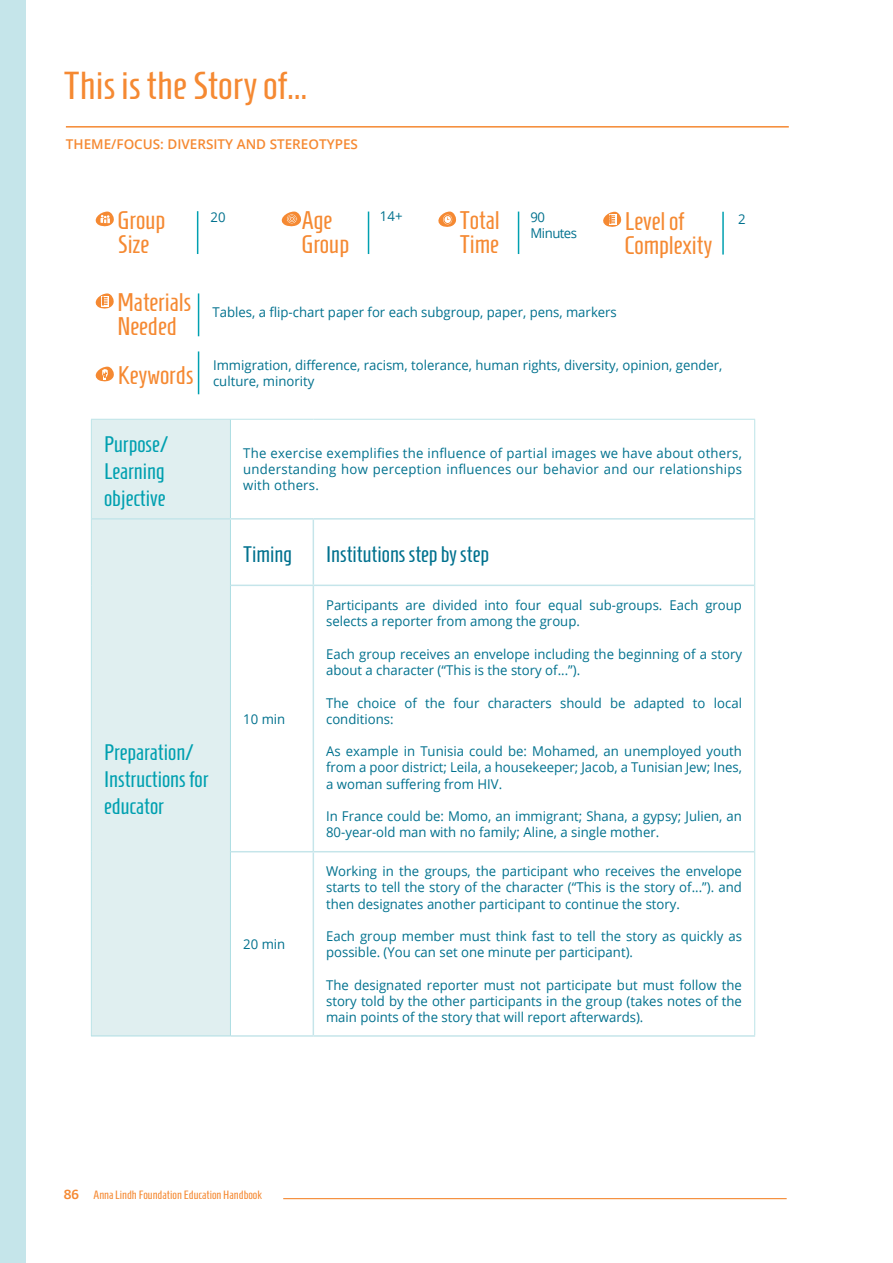
<style>
.page{position:relative;width:893px;height:1263px;background:#fff}
.page>*{position:absolute;margin:0;border:0;box-sizing:border-box;transform-origin:0 0}
.t1{font:39px "Homenaje";color:#f58932}
.t2{font:25.5px/24px "Homenaje";color:#f58932}
.t3{font:22.5px/27px "Homenaje";color:#00a0b0}
.t4{font:22.5px "Homenaje";color:#00718e}
.t5{font:13.5px/16.2px "Open Sans";color:#00718e}
.t6{font:600 13.5px "Open Sans";color:#f58932}
.t7{font:13.5px/16.2px "Open Sans";letter-spacing:-.04em;color:#00718e}
.t8{font:12px "Homenaje";color:#f58932}
.s1{font-family:"Euphemia UCAS";font-weight:700}
</style>
<div class="page">
<hr style="left:66px;top:126px;width:723px;height:2px;background:#f58932">
<div style="left:92px;top:420px;width:138px;height:616px;background:#e0eff0"></div>
<hr style="left:91px;top:419px;width:139px;height:1px;background:#bde4e8">
<hr style="left:91px;top:420px;width:1px;height:99px;background:#bde4e8">
<hr style="left:230px;top:419px;width:83px;height:1px;background:#bde4e8">
<hr style="left:313px;top:419px;width:442px;height:1px;background:#bde4e8">
<hr style="left:754px;top:420px;width:1px;height:99px;background:#bde4e8">
<hr style="left:91px;top:519px;width:1px;height:66px;background:#bde4e8">
<hr style="left:91px;top:585px;width:1px;height:267px;background:#bde4e8">
<hr style="left:91px;top:852px;width:1px;height:184px;background:#bde4e8">
<hr style="left:754px;top:519px;width:1px;height:66px;background:#bde4e8">
<hr style="left:754px;top:585px;width:1px;height:267px;background:#bde4e8">
<hr style="left:754px;top:852px;width:1px;height:183px;background:#bde4e8">
<hr style="left:230px;top:420px;width:1px;height:98px;background:#aedee3">
<hr style="left:230px;top:520px;width:1px;height:65px;background:#aedee3">
<hr style="left:230px;top:585px;width:1px;height:267px;background:#aedee3">
<hr style="left:230px;top:852px;width:1px;height:184px;background:#aedee3">
<hr style="left:91px;top:1036px;width:140px;height:1px;background:#aedee3">
<hr style="left:313px;top:520px;width:1px;height:65px;background:#c5e5ea">
<hr style="left:313px;top:586px;width:1px;height:265px;background:#c5e5ea">
<hr style="left:313px;top:852px;width:1px;height:183px;background:#c5e5ea">
<hr style="left:92px;top:518px;width:138px;height:2px;background:#c5e5ea">
<hr style="left:230px;top:518px;width:83px;height:2px;background:#c5e5ea">
<hr style="left:313px;top:518px;width:441px;height:2px;background:#c5e5ea">
<hr style="left:231px;top:585px;width:82px;height:1px;background:#c5e5ea">
<hr style="left:313px;top:585px;width:441px;height:1px;background:#c5e5ea">
<hr style="left:231px;top:851px;width:82px;height:1px;background:#c5e5ea">
<hr style="left:313px;top:851px;width:441px;height:1px;background:#c5e5ea">
<hr style="left:231px;top:1035px;width:82px;height:2px;background:#c5e5ea">
<hr style="left:313px;top:1035px;width:442px;height:2px;background:#c5e5ea">
<hr style="left:197px;top:211px;width:1px;height:43px;background:#00a0b0">
<svg style="left:95px;top:211px;width:19px;height:16px"></svg>
<svg style="left:281px;top:211px;width:21px;height:16px"></svg>
<hr style="left:368px;top:212px;width:1px;height:42px;background:#00a0b0">
<hr style="left:518px;top:212px;width:1px;height:42px;background:#00a0b0">
<svg style="left:438px;top:211px;width:19px;height:16px"></svg>
<svg style="left:603px;top:212px;width:19px;height:15px"></svg>
<hr style="left:722px;top:212px;width:2px;height:43px;background:#00a0b0">
<svg style="left:95px;top:293px;width:19px;height:16px"></svg>
<svg style="left:95px;top:366px;width:19px;height:16px"></svg>
<hr style="left:198px;top:293px;width:1px;height:43px;background:#00a0b0">
<hr style="left:198px;top:351px;width:1px;height:43px;background:#00a0b0">
<div style="left:0;top:0;width:26px;height:1263px;background:#c5e5ea"></div>
<hr style="left:283px;top:1198px;width:504px;height:1px;background:#f58932">
<h1 class="t1" style="left:64px;top:64px;width:245px">This is the Story of...</h1>
<p class="t6" style="left:66px;top:134px;width:10px">THEME</p>
<p class="t6" style="left:111px;top:134px;width:15px">/FOC</p>
<p class="t6" style="left:143px;top:134px;width:43px">US: DIVERSITY</p>
<p class="t6" style="left:237px;top:134px;width:11px">AND</p>
<p class="t6" style="left:270px;top:134px;width:9px">STEREOTYPES</p>
<p class="t5" style="left:380px;top:207px;width:25px">14+</p>
<p class="t7" style="left:531px;top:208px;width:48px">90<br>Minutes</p>
<p class="t5" style="left:738px;top:210px;width:9px">2</p>
<h2 class="t2" style="left:118px;top:209px;width:49px">Group<br>Size</h2>
<h2 class="t2" style="left:460px;top:209px;width:42px">Total<br>Time</h2>
<h2 class="t2" style="left:625px;top:209px;width:89px">Level of<br>Complexity</h2>
<h2 class="t2" style="left:302px;top:209px;width:49px">Age<br>Group</h2>
<p class="t5" style="left:211px;top:208px;width:17px">20</p>
<h2 class="t2" style="left:117px;top:290px;width:75px">Materials<br>Needed</h2>
<h2 class="t2" style="left:118px;top:363px;width:77px">Keywords</h2>
<p class="t5" style="left:212px;top:304px;width:406px">Tables, a flip-chart paper for each subgroup, paper, pens, markers</p>
<p class="t5" style="left:213px;top:356px;width:511px">Immigration, difference, racism, tolerance, human rights, diversity, opinion, gender, culture, minority</p>
<h3 class="t3" style="left:104px;top:431px;width:66px">Purpose/<br>Learning objective</h3>
<p class="t5" style="left:243px;top:445px;width:500px;text-align:justify">The exercise exemplifies the influence of partial images we have about others, understanding how perception influences our behavior and our relationships with others.</p>
<h3 class="t3" style="left:104px;top:739px;width:106px">Preparation/<br>Instructions for educator</h3>
<h3 class="t4" style="left:243px;top:542px;width:50px">Timing</h3>
<h3 class="t4" style="left:326px;top:542px;width:164px">Institutions step by step</h3>
<p class="t5" style="left:243px;top:710px;width:44px">10 min</p>
<p class="t5" style="left:243px;top:936px;width:44px">20 min</p>
<p class="t5" style="left:326px;top:597px;width:417px">Participants are divided into four equal sub-groups. Each group selects a reporter from among the group.</p>
<p class="t5" style="left:326px;top:645px;width:417px">Each group receives an envelope including the beginning of a story about a character (“This is the story of...”).</p>
<p class="t5" style="left:326px;top:694px;width:417px">The choice of the four characters should be adapted to local conditions:</p>
<p class="t5" style="left:326px;top:743px;width:417px;text-align:justify">As example in Tunisia could be: Mohamed, an unemployed youth from a poor district; Leila, a housekeeper; Jacob, a Tunisian Jew; Ines, a woman suffering from HIV.</p>
<p class="t5" style="left:326px;top:807px;width:417px">In France could be: Momo, an immigrant; Shana, a gypsy; Julien, an<br>80-year-old man with no family; Aline, a single mother.</p>
<p class="t5" style="left:326px;top:863px;width:417px;text-align:justify">Working in the groups, the participant who receives the envelope starts to tell the story of the character (“This is the story of...”). and then designates another participant to continue the story.</p>
<p class="t5" style="left:326px;top:927px;width:417px">Each group member must think fast to tell the story as quickly as possible. (You can set one minute per participant).</p>
<p class="t5" style="left:326px;top:976px;width:417px;text-align:justify">The designated reporter must not participate but must follow the story told by the other participants in the group (takes notes of the main points of the story that will report afterwards).</p>
<p class="t8" style="left:64px;top:1188px;width:200px"><span class="s1">86</span> Anna Lindh Foundation Education Handbook</p>
</div>
